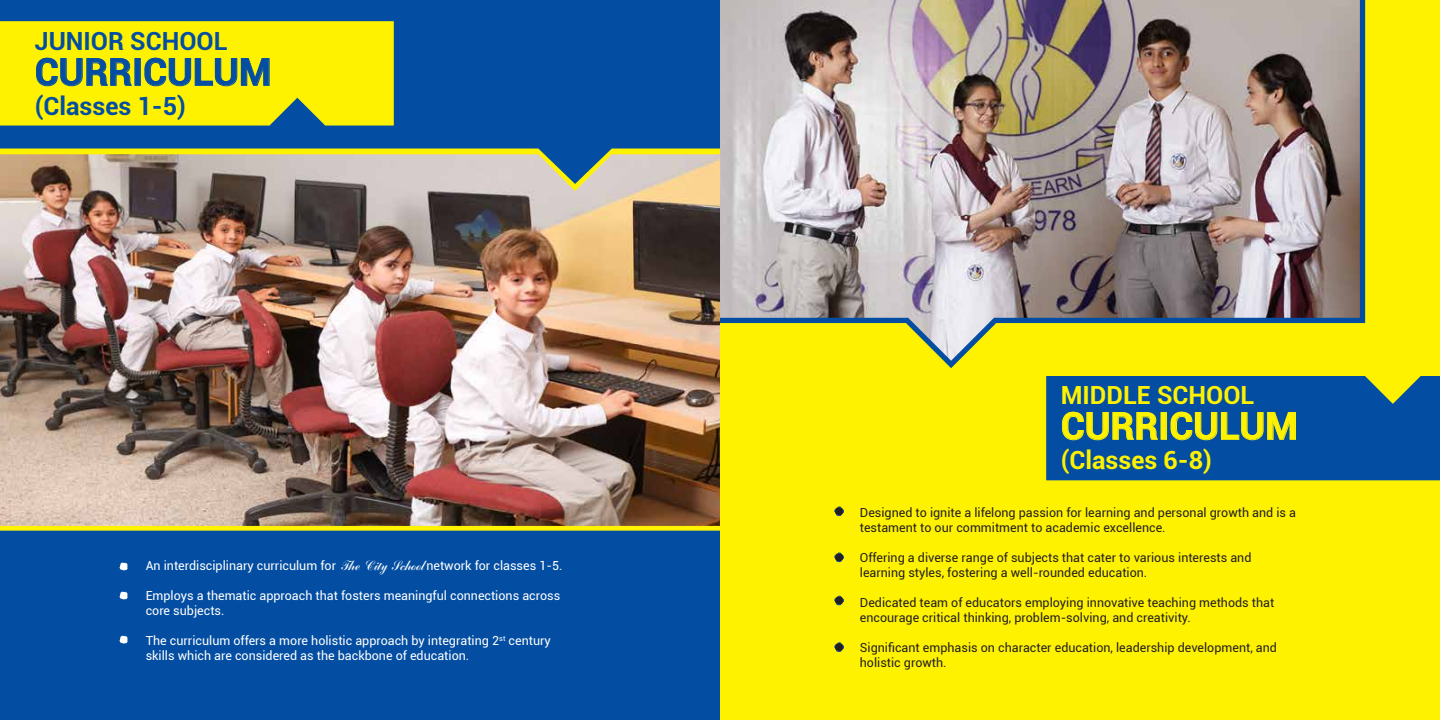
<style>
.page{position:relative;width:1440px;height:720px;background:#fff}
.page>*{position:absolute;margin:0;border:0;box-sizing:border-box;transform-origin:0 0}
.t1{font:700 37.5px "Roboto";color:#034ea2}
.t2{font:700 37.5px "Roboto";color:#fff200}
.t3{font:700 25px "Roboto";color:#034ea2}
.t4{font:700 25px "Roboto";color:#fff200}
.t5{font:12.5px/15px "Roboto";color:#231f20}
.t6{font:12.5px/15px "Roboto";color:#fff}
.s1{font-family:"Arenski"}
</style>
<div class="page">
<div style="left:0;top:526px;width:720px;height:194px;background:#034ea2"></div>
<div style="left:0;top:0;width:720px;height:149px;background:#034ea2"></div>
<svg style="left:0;top:149px;width:720px;height:382px;background:#eae40d"></svg>
<img style="left:0;top:154px;width:720px;height:372px">
<svg style="left:0;top:21px;width:394px;height:105px;background:#f0e809"></svg>
<div style="left:119px;top:562px;width:9px;height:9px;background:#fff;border-radius:50%"></div>
<div style="left:119px;top:562px;width:9px;height:9px;border:1px dashed #034ea2;border-radius:50%"></div>
<div style="left:119px;top:591px;width:9px;height:9px;background:#fff;border-radius:50%"></div>
<div style="left:119px;top:591px;width:9px;height:9px;border:1px dashed #034ea2;border-radius:50%"></div>
<div style="left:119px;top:635px;width:9px;height:9px;background:#fff;border-radius:50%"></div>
<div style="left:119px;top:635px;width:9px;height:9px;border:1px dashed #034ea2;border-radius:50%"></div>
<div style="left:720px;top:0;width:720px;height:720px;background:#fff200"></div>
<svg style="left:1046px;top:376px;width:394px;height:104px;background:#105699"></svg>
<svg style="left:944px;top:0;width:421px;height:368px"></svg>
<img style="left:720px;top:0;width:640px;height:361px">
<div style="left:835px;top:507px;width:8px;height:9px;background:#231f20;border-radius:50%"></div>
<div style="left:834px;top:507px;width:10px;height:9px;border:1px dashed #034ea2;border-radius:50%"></div>
<div style="left:835px;top:553px;width:8px;height:9px;background:#231f20;border-radius:50%"></div>
<div style="left:834px;top:553px;width:10px;height:9px;border:1px dashed #034ea2;border-radius:50%"></div>
<div style="left:835px;top:596px;width:8px;height:9px;background:#231f20;border-radius:50%"></div>
<div style="left:834px;top:596px;width:10px;height:9px;border:1px dashed #034ea2;border-radius:50%"></div>
<div style="left:835px;top:643px;width:8px;height:8px;background:#231f20;border-radius:50%"></div>
<div style="left:834px;top:642px;width:10px;height:10px;border:1px dashed #034ea2;border-radius:50%"></div>
<h2 class="t3" style="left:35px;top:24px;width:194px">JUNIOR SCHOOL</h2>
<h1 class="t1" style="left:35px;top:46px;width:238px">CURRICULUM</h1>
<h2 class="t3" style="left:35px;top:89px;width:153px">(Classes 1-5)</h2>
<p class="t6" style="left:146px;top:558px;width:418px">An interdisciplinary curriculum for <span class="s1">The City School</span> network for classes 1-5.</p>
<p class="t6" style="left:146px;top:588px;width:416px">Employs a thematic approach that fosters meaningful connections across core subjects.</p>
<p class="t6" style="left:146px;top:633px;width:407px">The curriculum offers a more holistic approach by integrating 2<sup>st</sup> century skills which are considered as the backbone of education.</p>
<h2 class="t4" style="left:1061px;top:378px;width:195px">MIDDLE SCHOOL</h2>
<h1 class="t2" style="left:1061px;top:400px;width:239px">CURRICULUM</h1>
<h2 class="t4" style="left:1061px;top:443px;width:153px">(Classes 6-8)</h2>
<p class="t5" style="left:860px;top:504px;width:438px">Designed to ignite a lifelong passion for learning and personal growth and is a testament to our commitment to academic excellence.</p>
<p class="t5" style="left:860px;top:549px;width:393px">Offering a diverse range of subjects that cater to various interests and learning styles, fostering a well-rounded education.</p>
<p class="t5" style="left:860px;top:594px;width:416px">Dedicated team of educators employing innovative teaching methods that encourage critical thinking, problem-solving, and creativity.</p>
<p class="t5" style="left:860px;top:639px;width:419px">Significant emphasis on character education, leadership development, and holistic growth.</p>
</div>
